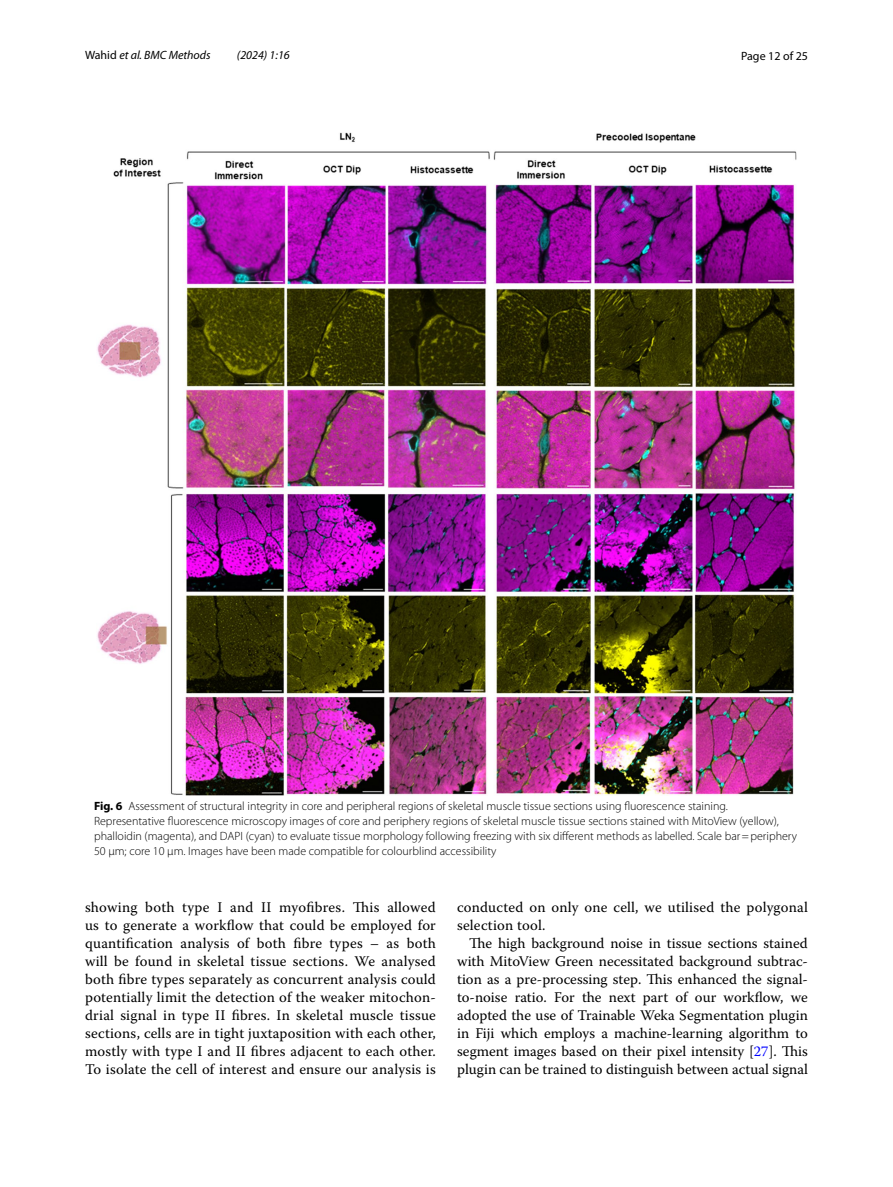
<style>
.page{position:relative;width:893px;height:1187px;background:#fff}
.page>*{position:absolute;margin:0;border:0;box-sizing:border-box;transform-origin:0 0}
.t1{font:14.7px/18px "Warnock Pro";letter-spacing:.015em;color:#000;text-align:justify}
.t2{font:300 12px/15px "Myriad Pro";color:#000}
.t3{font:italic 12px "Myriad Pro";color:#000}
.t4{font:12px "Myriad Pro";color:#000}
.s1{font-style:normal}
.s2{font-weight:700}
.s3{color:#00f}
</style>
<div class="page">
<img style="left:97px;top:133px;width:700px;height:662px">
<p class="t3" style="left:85px;top:48px;width:127px"><span class="s1">Wahid</span> et al. BMC Methods</p>
<p class="t3" style="left:237px;top:48px;width:54px">(2024) 1:16</p>
<p class="t4" style="left:741px;top:48px;width:68px">Page 12 of 25</p>
<p class="t2" style="left:94px;top:798px;width:704px"><span class="s2">Fig. 6</span> Assessment of structural integrity in core and peripheral regions of skeletal muscle tissue sections using fluorescence staining.<br>Representative fluorescence microscopy images of core and periphery regions of skeletal muscle tissue sections stained with MitoView (yellow), phalloidin (magenta), and DAPI (cyan) to evaluate tissue morphology following freezing with six different methods as labelled. Scale bar=periphery 50 µm; core 10 µm. Images have been made compatible for colourblind accessibility</p>
<p class="t1" style="left:85px;top:897px;width:352px">showing both type I and II myofibres. This allowed us to generate a workflow that could be employed for quantification analysis of both fibre types – as both will be found in skeletal tissue sections. We analysed both fibre types separately as concurrent analysis could potentially limit the detection of the weaker mitochon&shy;drial signal in type II fibres. In skeletal muscle tissue sections, cells are in tight juxtaposition with each other, mostly with type I and II fibres adjacent to each other.<br>To isolate the cell of interest and ensure our analysis is</p>
<p class="t1" style="left:457px;top:897px;width:352px">conducted on only one cell, we utilised the polygonal selection tool.</p>
<p class="t1" style="left:457px;top:933px;width:352px;text-indent:12px">The high background noise in tissue sections stained with MitoView Green necessitated background subtrac&shy;tion as a pre-processing step. This enhanced the signal&shy;to-noise ratio. For the next part of our workflow, we adopted the use of Trainable Weka Segmentation plugin in Fiji which employs a machine-learning algorithm to segment images based on their pixel intensity [<span class="s3">27</span>]. This plugin can be trained to distinguish between actual signal</p>
</div>
